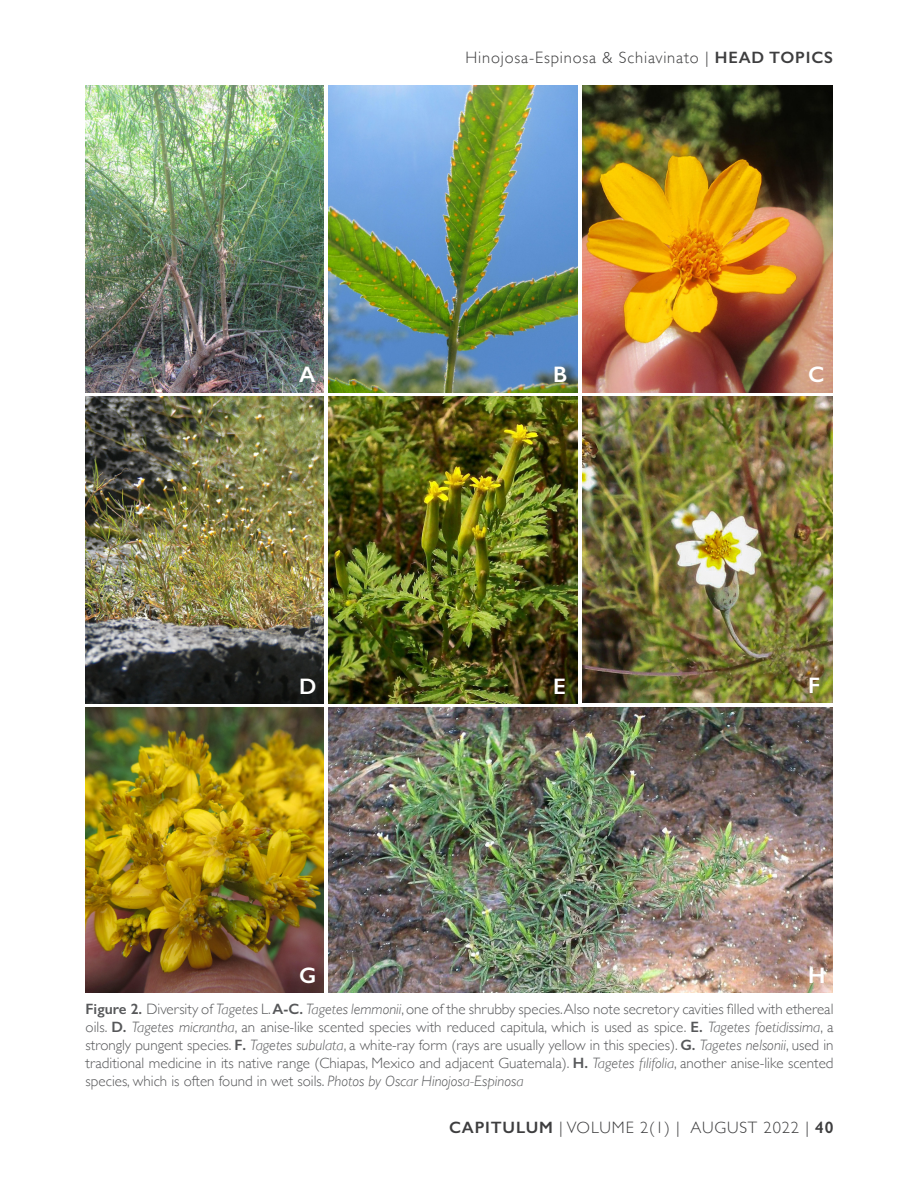
<style>
.page{position:relative;width:918px;height:1188px;background:#fff}
.page>*{position:absolute;margin:0;border:0;box-sizing:border-box;transform-origin:0 0}
.t1{font:600 22.5px "Gill Sans";color:#fff}
.Inline_Subtitle{font:300 16.5px "Gill Sans";letter-spacing:.05em;color:#3e3e3f}
.t2{font:300 15px/18px "Gill Sans";color:#57585a;text-align:justify}
.s1{font-weight:600}
.s2{font-style:italic}
</style>
<div class="page">
<img style="left:86px;top:708px;width:238px;height:285px">
<img style="left:328px;top:708px;width:505px;height:285px">
<img style="left:85px;top:396px;width:239px;height:307px">
<img style="left:328px;top:396px;width:250px;height:307px">
<img style="left:582px;top:396px;width:251px;height:307px">
<img style="left:85px;top:85px;width:239px;height:307px">
<img style="left:328px;top:85px;width:250px;height:307px">
<img style="left:582px;top:85px;width:251px;height:307px">
<p class="Inline_Subtitle" style="left:466px;top:45px;width:369px">Hinojosa-Espinosa &amp; Schiavinato | <span class="s1">HEAD TOPICS</span></p>
<p class="t1" style="left:299px;top:361px;width:18px">A</p>
<p class="t1" style="left:553px;top:361px;width:16px">B</p>
<p class="t1" style="left:808px;top:361px;width:18px">C</p>
<p class="t1" style="left:299px;top:673px;width:19px">D</p>
<p class="t1" style="left:553px;top:673px;width:14px">E</p>
<p class="t1" style="left:808px;top:672px;width:14px">F</p>
<p class="t1" style="left:299px;top:962px;width:19px">G</p>
<p class="t1" style="left:808px;top:962px;width:19px">H</p>
<p class="t2" style="left:86px;top:1000px;width:749px"><span class="s1">Figure 2.</span> Diversity of <span class="s2">Tagetes</span> L. <span class="s1">A-C.</span> <span class="s2">Tagetes lemmonii</span>, one of the shrubby species. Also note secretory cavities filled with ethereal oils. <span class="s1">D.</span> <span class="s2">Tagetes micrantha</span>, an anise-like scented species with reduced capitula, which is used as spice. <span class="s1">E.</span> <span class="s2">Tagetes foetidissima</span>, a strongly pungent species. <span class="s1">F.</span> <span class="s2">Tagetes subulata</span>, a white-ray form (rays are usually yellow in this species). <span class="s1">G.</span> <span class="s2">Tagetes nelsonii</span>, used in traditional medicine in its native range (Chiapas, Mexico and adjacent Guatemala). <span class="s1">H.</span> <span class="s2">Tagetes filifolia</span>, another anise-like scented species, which is often found in wet soils. <span class="s2">Photos by Oscar Hinojosa-Espinosa</span></p>
<p class="Inline_Subtitle" style="left:449px;top:1115px;width:386px"><span class="s1">CAPITULUM</span> | VOLUME 2(1) | AUGUST 2022 | <span class="s1">40</span></p>
</div>
